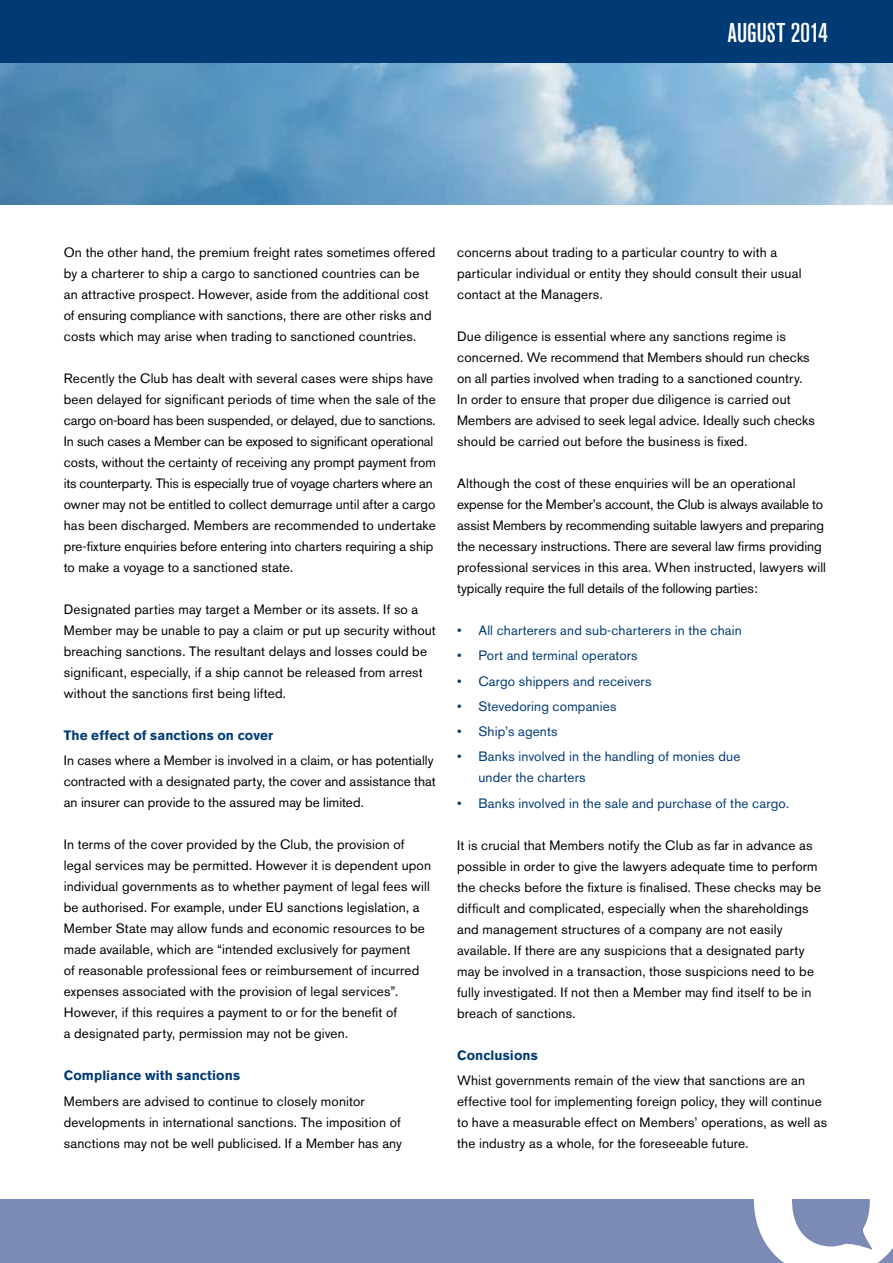
<style>
.page{position:relative;width:893px;height:1263px;background:#fff}
.page>*{position:absolute;margin:0;border:0;box-sizing:border-box;transform-origin:0 0}
.t1{font:500 condensed 27px "Akzidenz Grotesk BE";color:#fff}
.t2{font:13.5px/21px "Akzidenz Grotesk BE";letter-spacing:.01em;color:#000}
.t3{font:13.5px/21px "Akzidenz Grotesk BE";letter-spacing:.01em;color:#003b75}
.t4{font:700 13.5px "Akzidenz Grotesk BE";letter-spacing:.01em;color:#003b75}
</style>
<div class="page">
<div style="left:0;top:1199px;width:893px;height:64px;background:#7b8bb6"></div>
<svg style="left:754px;top:1199px;width:139px;height:64px"></svg>
<div style="left:0;top:0;width:893px;height:64px;background:#003b75"></div>
<img style="left:0;top:64px;width:893px;height:140px">
<h1 class="t1" style="left:728px;top:18px;width:102px">AUGUST 2014</h1>
<p class="t2" style="left:64px;top:242px;width:373px">On the other hand, the premium freight rates sometimes offered by a charterer to ship a cargo to sanctioned countries can be an attractive prospect. However, aside from the additional cost of ensuring compliance with sanctions, there are other risks and costs which may arise when trading to sanctioned countries.</p>
<p class="t2" style="left:64px;top:368px;width:374px">Recently the Club has dealt with several cases were ships have been delayed for significant periods of time when the sale of the cargo on-board has been suspended, or delayed, due to sanctions.<br>In such cases a Member can be exposed to significant operational costs, without the certainty of receiving any prompt payment from its counterparty. This is especially true of voyage charters where an owner may not be entitled to collect demurrage until after a cargo has been discharged. Members are recommended to undertake pre-fixture enquiries before entering into charters requiring a ship to make a voyage to a sanctioned state.</p>
<p class="t2" style="left:64px;top:599px;width:374px">Designated parties may target a Member or its assets. If so a Member may be unable to pay a claim or put up security without breaching sanctions. The resultant delays and losses could be significant, especially, if a ship cannot be released from arrest without the sanctions first being lifted.</p>
<p class="t4" style="left:64px;top:727px;width:211px">The effect of sanctions on cover</p>
<p class="t2" style="left:64px;top:750px;width:374px">In cases where a Member is involved in a claim, or has potentially contracted with a designated party, the cover and assistance that an insurer can provide to the assured may be limited.</p>
<p class="t2" style="left:64px;top:834px;width:369px">In terms of the cover provided by the Club, the provision of legal services may be permitted. However it is dependent upon individual governments as to whether payment of legal fees will be authorised. For example, under EU sanctions legislation, a Member State may allow funds and economic resources to be made available, which are “intended exclusively for payment<br>of reasonable professional fees or reimbursement of incurred expenses associated with the provision of legal services”.<br>However, if this requires a payment to or for the benefit of<br>a designated party, permission may not be given.</p>
<p class="t4" style="left:64px;top:1068px;width:178px">Compliance with sanctions</p>
<p class="t2" style="left:64px;top:1090px;width:340px">Members are advised to continue to closely monitor developments in international sanctions. The imposition of sanctions may not be well publicised. If a Member has any</p>
<p class="t2" style="left:457px;top:242px;width:346px">concerns about trading to a particular country to with a particular individual or entity they should consult their usual contact at the Managers.</p>
<p class="t2" style="left:457px;top:326px;width:359px">Due diligence is essential where any sanctions regime is concerned. We recommend that Members should run checks on all parties involved when trading to a sanctioned country.<br>In order to ensure that proper due diligence is carried out Members are advised to seek legal advice. Ideally such checks should be carried out before the business is fixed.</p>
<p class="t2" style="left:457px;top:473px;width:370px">Although the cost of these enquiries will be an operational expense for the Member’s account, the Club is always available to assist Members by recommending suitable lawyers and preparing the necessary instructions. There are several law firms providing professional services in this area. When instructed, lawyers will typically require the full details of the following parties:</p>
<p class="t3" style="left:457px;top:620px;width:286px">• All charterers and sub-charterers in the chain</p>
<p class="t3" style="left:457px;top:645px;width:182px">• Port and terminal operators</p>
<p class="t3" style="left:457px;top:670px;width:196px">• Cargo shippers and receivers</p>
<p class="t3" style="left:457px;top:696px;width:161px">• Stevedoring companies</p>
<p class="t3" style="left:457px;top:721px;width:102px">• Ship’s agents</p>
<p class="t3" style="left:478px;top:746px;width:263px;text-indent:-21px">• Banks involved in the handling of monies due under the charters</p>
<p class="t3" style="left:457px;top:792px;width:333px">• Banks involved in the sale and purchase of the cargo.</p>
<p class="t2" style="left:457px;top:834px;width:365px">It is crucial that Members notify the Club as far in advance as possible in order to give the lawyers adequate time to perform the checks before the fixture is finalised. These checks may be difficult and complicated, especially when the shareholdings and management structures of a company are not easily available. If there are any suspicions that a designated party may be involved in a transaction, those suspicions need to be fully investigated. If not then a Member may find itself to be in breach of sanctions.</p>
<p class="t4" style="left:457px;top:1047px;width:82px">Conclusions</p>
<p class="t2" style="left:457px;top:1070px;width:372px">Whist governments remain of the view that sanctions are an effective tool for implementing foreign policy, they will continue to have a measurable effect on Members’ operations, as well as the industry as a whole, for the foreseeable future.</p>
</div>
